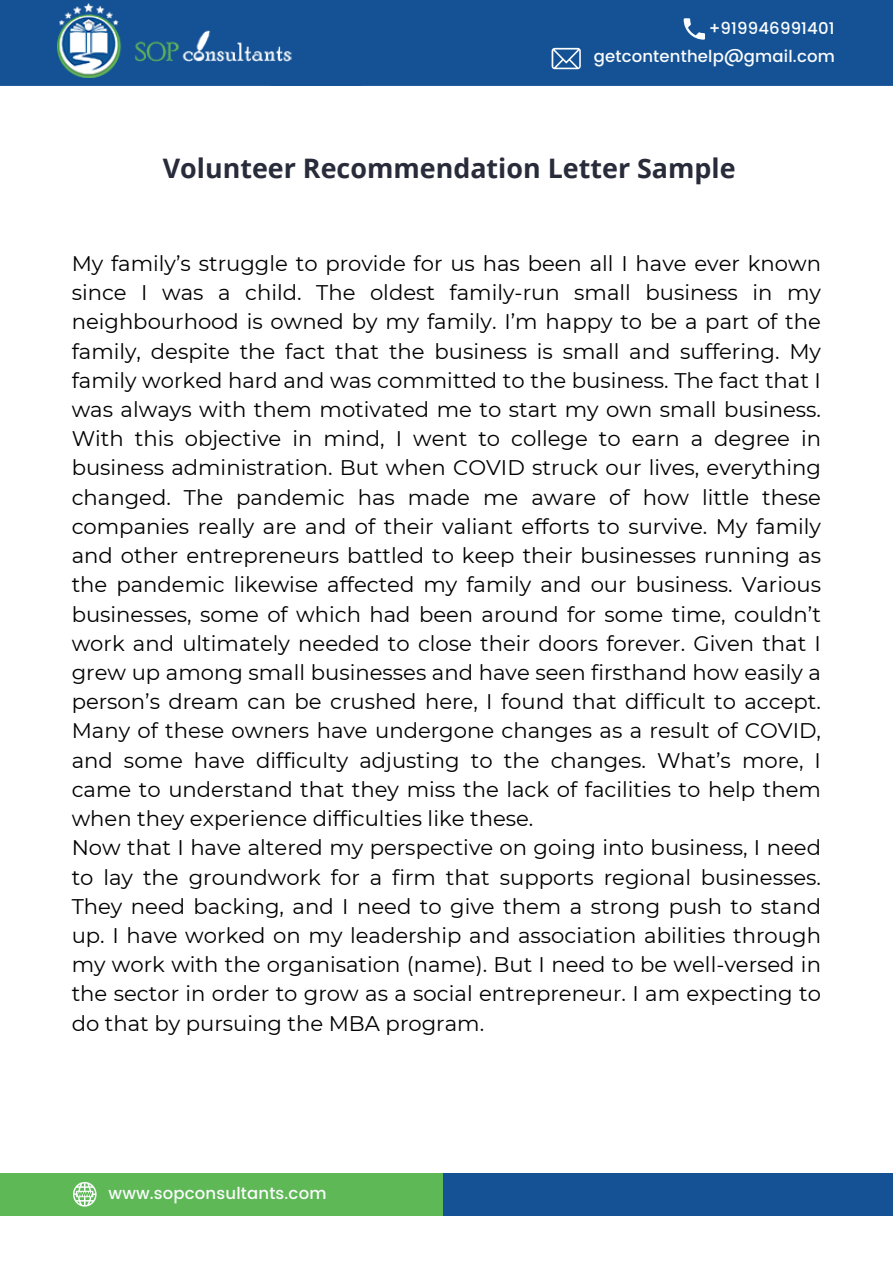
<style>
.page{position:relative;width:893px;height:1264px;background:#fff}
.page>*{position:absolute;margin:0;border:0;box-sizing:border-box;transform-origin:0 0}
.t1{font:700 26.85px "Open Sans";color:#282b3a}
.t2{font:21.15px/29.2px "Montserrat";color:#000;text-align:justify}
.t3{font:500 16.5px "Poppins";letter-spacing:.01em;color:#fbfcfd}
</style>
<div class="page">
<div style="left:0;top:1173px;width:449px;height:42px;background:#5db855"></div>
<div style="left:443px;top:1173px;width:449px;height:42px;background:#145295"></div>
<div style="left:0;top:0;width:270px;height:86px;background:#145295"></div>
<div style="left:270px;top:0;width:622px;height:86px;background:#145295"></div>
<svg style="left:683px;top:18px;width:22px;height:22px"></svg>
<svg style="left:551px;top:48px;width:29px;height:21px"></svg>
<svg style="left:73px;top:1181px;width:24px;height:25px"></svg>
<img style="left:58px;top:3px;width:234px;height:74px">
<p class="t3" style="left:708px;top:19px;width:127px">+919946991401</p>
<p class="t3" style="left:593px;top:46px;width:243px">getcontenthelp@gmail.com</p>
<p class="t1" style="left:163px;top:150px;width:574px">Volunteer Recommendation Letter Sample</p>
<p class="t2" style="left:72px;top:248px;width:750px">My family’s struggle to provide for us has been all I have ever known since I was a child. The oldest family-run small business in my neighbourhood is owned by my family. I’m happy to be a part of the family, despite the fact that the business is small and suffering. My family worked hard and was committed to the business. The fact that I was always with them motivated me to start my own small business.<br>With this objective in mind, I went to college to earn a degree in business administration. But when COVID struck our lives, everything changed. The pandemic has made me aware of how little these companies really are and of their valiant efforts to survive. My family and other entrepreneurs battled to keep their businesses running as the pandemic likewise affected my family and our business. Various businesses, some of which had been around for some time, couldn’t work and ultimately needed to close their doors forever. Given that I grew up among small businesses and have seen firsthand how easily a person’s dream can be crushed here, I found that difficult to accept.<br>Many of these owners have undergone changes as a result of COVID, and some have difficulty adjusting to the changes. What’s more, I came to understand that they miss the lack of facilities to help them when they experience difficulties like these.</p>
<p class="t2" style="left:72px;top:833px;width:750px">Now that I have altered my perspective on going into business, I need to lay the groundwork for a firm that supports regional businesses.<br>They need backing, and I need to give them a strong push to stand up. I have worked on my leadership and association abilities through my work with the organisation (name). But I need to be well-versed in the sector in order to grow as a social entrepreneur. I am expecting to do that by pursuing the MBA program.</p>
<p class="t3" style="left:109px;top:1183px;width:219px">www.sopconsultants.com</p>
</div>
